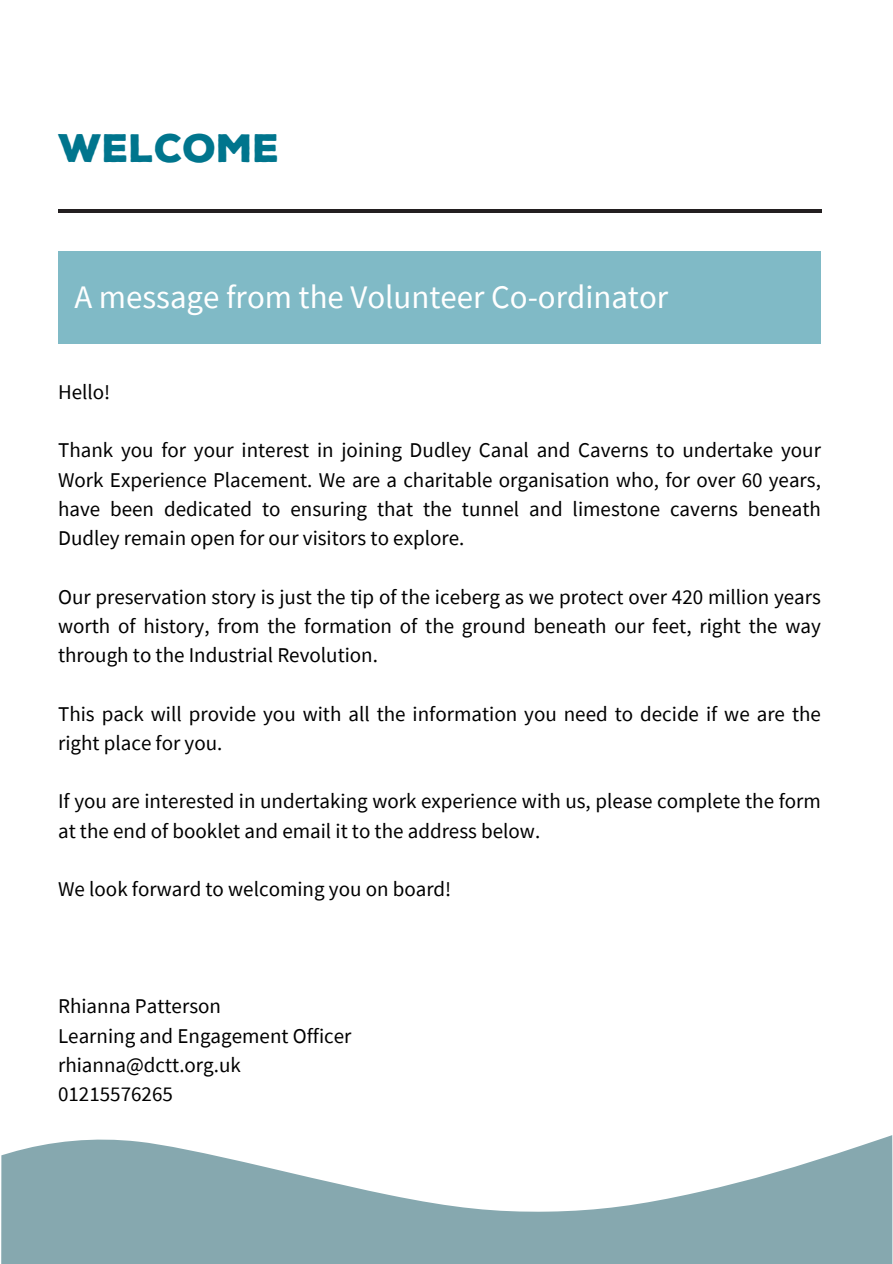
<style>
.page{position:relative;width:893px;height:1264px;background:#fff}
.page>*{position:absolute;margin:0;border:0;box-sizing:border-box;transform-origin:0 0}
.t1{font:900 38.4px "Nexa Rust Sans";color:#00758d}
.t2{font:32.85px "Source Sans Pro";color:#fff}
.t3{font:21px/29.2px "Source Sans Pro";color:#000;text-align:justify}
</style>
<div class="page">
<hr style="left:58px;top:210px;width:763px;height:3px;background:#231f20">
<div style="left:58px;top:251px;width:762px;height:92px;background:#80bac6"></div>
<svg style="left:1px;top:1135px;width:891px;height:128px;fill:#86a8af"></svg>
<h1 class="t1" style="left:58px;top:126px;width:223px">WELCOME</h1>
<p class="t2" style="left:74px;top:276px;width:595px">A message from the Volunteer Co-ordinator</p>
<h2 class="t3" style="left:58px;top:377px;width:54px">Hello!</h2>
<p class="t3" style="left:58px;top:435px;width:764px">Thank you for your interest in joining Dudley Canal and Caverns to undertake your Work Experience Placement. We are a charitable organisation who, for over 60 years, have been dedicated to ensuring that the tunnel and limestone caverns beneath Dudley remain open for our visitors to explore.</p>
<p class="t3" style="left:58px;top:581px;width:764px">Our preservation story is just the tip of the iceberg as we protect over 420 million years worth of history, from the formation of the ground beneath our feet, right the way through to the Industrial Revolution.</p>
<p class="t3" style="left:58px;top:698px;width:764px">This pack will provide you with all the information you need to decide if we are the right place for you.</p>
<p class="t3" style="left:58px;top:786px;width:764px">If you are interested in undertaking work experience with us, please complete the form at the end of booklet and email it to the address below.</p>
<p class="t3" style="left:58px;top:874px;width:395px">We look forward to welcoming you on board!</p>
<p class="t3" style="left:58px;top:991px;width:164px">Rhianna Patterson</p>
<p class="t3" style="left:58px;top:1020px;width:295px">Learning and Engagement Officer</p>
<p class="t3" style="left:58px;top:1049px;width:184px">rhianna@dctt.org.uk</p>
<p class="t3" style="left:58px;top:1079px;width:116px">01215576265</p>
</div>
